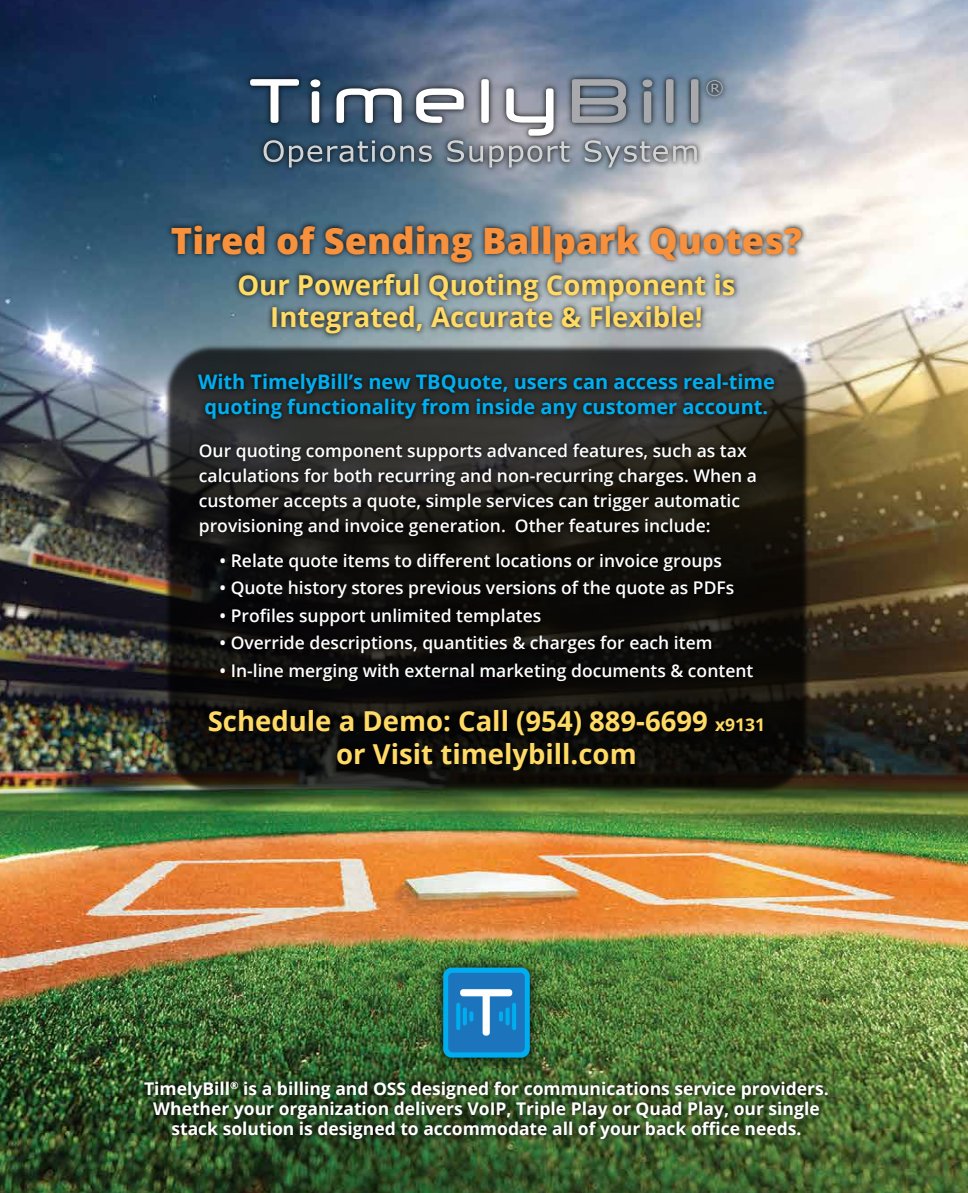
<style>
.page{position:relative;width:968px;height:1193px;background:#fff}
.page>*{position:absolute;margin:0;border:0;box-sizing:border-box;transform-origin:0 0}
.t1{font:800 36.25px "Open Sans";color:#f7913d}
.t2{font:700 27.5px/32.5px "Open Sans";color:#ffda64;text-align:center}
.t3{font:700 20px/25px "Open Sans";color:#00aeef;text-align:center}
.t4{font:600 17.5px/25px "Open Sans";color:#fff}
.t5{font:700 17.5px/20px "Open Sans";color:#fff;text-align:center}
.s1{font-size:17.5px}
</style>
<div class="page">
<img style="left:0;top:0;width:968px;height:1192px">
<img style="left:242px;top:71px;width:489px;height:105px">
<svg style="left:250px;top:79px;width:49px;height:44px"></svg>
<svg style="left:310px;top:79px;width:10px;height:44px"></svg>
<svg style="left:336px;top:88px;width:65px;height:35px"></svg>
<svg style="left:416px;top:88px;width:48px;height:35px"></svg>
<div style="left:481px;top:79px;width:8px;height:44px;background:#fff;border-radius:3px"></div>
<div style="left:691px;top:79px;width:7px;height:44px;background:#a7a9ac;border-radius:3px"></div>
<svg style="left:263px;top:140px;width:169px;height:27px;background:#536878"></svg>
<svg style="left:447px;top:140px;width:36px;height:22px"></svg>
<svg style="left:489px;top:79px;width:208px;height:88px;background:#8f97a1"></svg>
<svg style="left:706px;top:80px;width:16px;height:16px"></svg>
<img style="left:123px;top:303px;width:727px;height:531px">
<img style="left:132px;top:1065px;width:709px;height:115px">
<img style="left:427px;top:951px;width:119px;height:123px">
<div style="left:443px;top:967px;width:87px;height:90px;background:#00aeef;border-radius:9px"></div>
<div style="left:448px;top:972px;width:77px;height:80px;background:#1c75bc;border-radius:5px"></div>
<svg style="left:456px;top:1002px;width:4px;height:28px"></svg>
<hr style="left:463px;top:1007px;width:4px;height:18px;background:#00aeef;border-radius:2px">
<svg style="left:469px;top:1011px;width:4px;height:10px"></svg>
<div style="left:460px;top:989px;width:52px;height:7px;background:#fff;border-radius:3px"></div>
<div style="left:482px;top:991px;width:8px;height:44px;background:#fff;border-radius:3px"></div>
<hr style="left:512px;top:1002px;width:4px;height:28px;background:#00aeef;border-radius:2px">
<svg style="left:505px;top:1007px;width:4px;height:18px"></svg>
<hr style="left:499px;top:1011px;width:4px;height:10px;background:#00aeef;border-radius:2px">
<img style="left:125px;top:214px;width:723px;height:61px">
<img style="left:219px;top:263px;width:535px;height:80px">
<img style="left:191px;top:434px;width:591px;height:111px">
<img style="left:169px;top:364px;width:634px;height:64px">
<img style="left:211px;top:543px;width:550px;height:147px">
<img style="left:188px;top:697px;width:596px;height:85px">
<img style="left:0;top:0;width:1px;height:406px">
<h1 class="t1" style="left:171px;top:213px;width:632px">Tired of Sending Ballpark Quotes?</h1>
<h2 class="t2" style="left:237px;top:268px;width:499px">Our Powerful Quoting Component is<br>Integrated, Accurate &amp; Flexible!</h2>
<p class="t3" style="left:198px;top:369px;width:578px">With TimelyBill’s new TBQuote, users can access real-time quoting functionality from inside any customer account.</p>
<p class="t4" style="left:199px;top:438px;width:559px">Our quoting component supports advanced features, such as tax calculations for both recurring and non-recurring charges. When a customer accepts a quote, simple services can trigger automatic provisioning and invoice generation. Other features include:</p>
<p class="t4" style="left:220px;top:547px;width:504px">• Relate quote items to different locations or invoice groups</p>
<p class="t4" style="left:220px;top:575px;width:516px">• Quote history stores previous versions of the quote as PDFs</p>
<p class="t4" style="left:220px;top:602px;width:323px">• Profiles support unlimited templates</p>
<p class="t4" style="left:220px;top:630px;width:494px">• Override descriptions, quantities &amp; charges for each item</p>
<p class="t4" style="left:220px;top:657px;width:535px">• In-line merging with external marketing documents &amp; content</p>
<h2 class="t2" style="left:208px;top:704px;width:559px">Schedule a Demo: Call (954) 889-6699 <span class="s1">x9131 </span>or Visit timelybill.com</h2>
<p class="t5" style="left:144px;top:1077px;width:686px">TimelyBill<sup>®</sup> is a billing and OSS designed for communications service providers.<br>Whether your organization delivers VoIP, Triple Play or Quad Play, our single stack solution is designed to accommodate all of your back office needs.</p>
</div>
